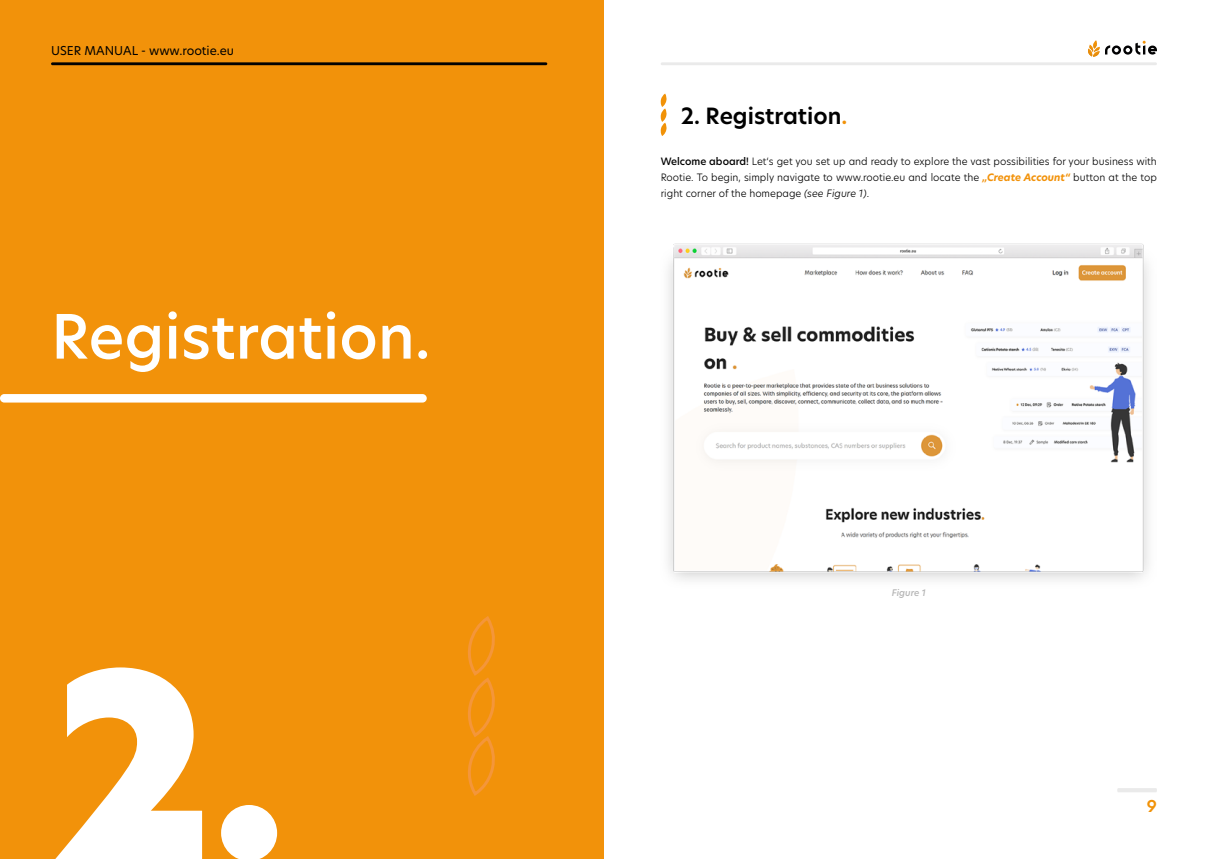
<style>
.page{position:relative;width:1208px;height:859px;background:#fff}
.page>*{position:absolute;margin:0;border:0;box-sizing:border-box;transform-origin:0 0}
.t1{font:250px "New Hero Super";color:#fff}
.t2{font:500 60px "New Hero";color:#fff}
.t3{font:600 22px "New Hero";color:#000}
.t4{font:600 16px "New Hero";color:#f19208}
.t5{font:12px "New Hero";color:#000}
.t6{font:300 10px/16px "New Hero";color:#000;text-align:justify}
.t7{font:italic 500 9px "New Hero";color:#b5b5b5}
.s1{color:#f19208}
.s2{font-weight:500}
.s3{font-weight:700;font-style:italic;color:#f2920a}
.s4{font-style:italic}
</style>
<div class="page">
<svg style="left:1117px;top:788px;width:40px;height:4px"></svg>
<hr style="left:660px;top:62px;width:497px;height:3px;background:#eaeaea">
<svg style="left:1088px;top:40px;width:69px;height:17px"></svg>
<div style="left:0;top:0;width:604px;height:859px;background:#f2920a"></div>
<hr style="left:51px;top:62px;width:496px;height:3px;background:#020203">
<svg style="left:468px;top:616px;width:27px;height:180px"></svg>
<div style="left:0;top:394px;width:427px;height:9px;background:#fff;border-radius:4px"></div>
<svg style="left:660px;top:94px;width:7px;height:42px"></svg>
<img style="left:668px;top:243px;width:481px;height:337px">
<p class="t5" style="left:51px;top:42px;width:184px">USER MANUAL - www.rootie.eu</p>
<h2 class="t2" style="left:51px;top:296px;width:381px">Registration.</h2>
<h1 class="t1" style="left:51px;top:596px;width:236px">2.</h1>
<h3 class="t3" style="left:680px;top:101px;width:168px">2. Registration<span class="s1">.</span></h3>
<p class="t6" style="left:660px;top:153px;width:498px"><span class="s2">Welcome aboard!</span> Let‘s get you set up and ready to explore the vast possibilities for your business with Rootie. To begin, simply navigate to www.rootie.eu and locate the <span class="s3">„Create Account“</span> button at the top right corner of the homepage <span class="s4">(see Figure 1)</span>.</p>
<p class="t7" style="left:891px;top:587px;width:36px">Figure 1</p>
<h3 class="t4" style="left:1146px;top:795px;width:12px">9</h3>
</div>
